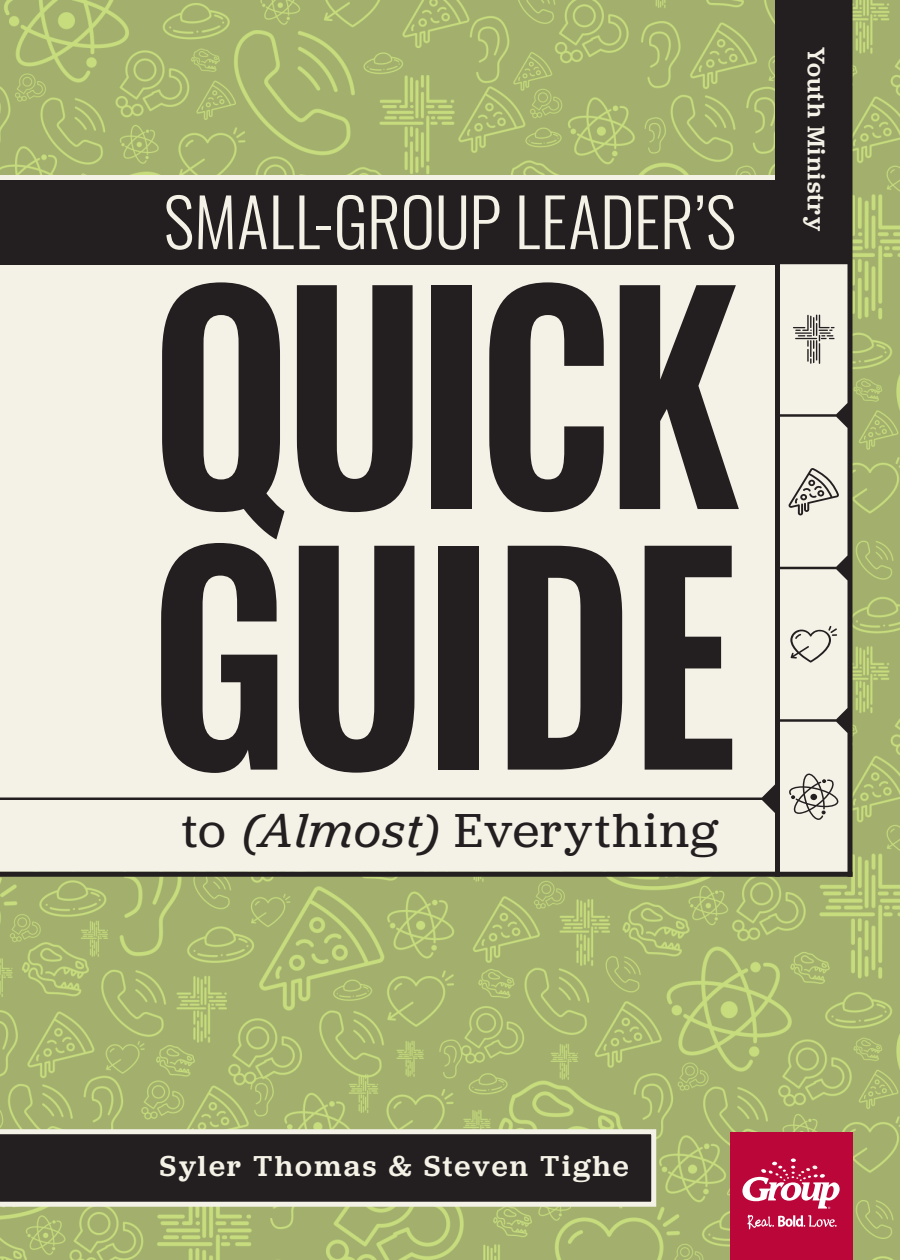
<style>
.page{position:relative;width:900px;height:1260px;background:#fff}
.page>*{position:absolute;margin:0;border:0;box-sizing:border-box;transform-origin:0 0}
.t1{font:300 66.25px "Oswald";color:#f4f2e7}
.t2{font:49.75px "Jubilat";letter-spacing:.04em;color:#231f20}
.t3{font:500 30px "Jubilat";letter-spacing:.075em;color:#f4f2e7}
.t4{font:500 25px "Jubilat";letter-spacing:.05em;color:#f4f2e7}
.s1{font-style:italic}
</style>
<div class="page">
<img style="left:0;top:0;width:900px;height:1260px">
<div style="left:0;top:175px;width:775px;height:5px;background:#f4f2e7"></div>
<div style="left:778px;top:0;width:72px;height:874px;background:#231f20"></div>
<svg style="left:0;top:1129px;width:656px;height:78px;background:#3f3c3b"></svg>
<div style="left:0;top:264px;width:775px;height:534px;background:#f4f2e7"></div>
<div style="left:0;top:800px;width:775px;height:72px;background:#f4f2e7"></div>
<div style="left:0;top:872px;width:852px;height:5px;background:#231f20"></div>
<div style="left:775px;top:0;width:5px;height:877px;background:#231f20"></div>
<hr style="left:848px;top:0;width:4px;height:877px;background:#231f20">
<svg style="left:780px;top:264px;width:68px;height:608px;background:#e6e4da"></svg>
<div style="left:730px;top:1133px;width:122px;height:127px;background:#ba0639"></div>
<svg style="left:742px;top:1158px;width:98px;height:51px"></svg>
<svg style="left:747px;top:1215px;width:90px;height:14px"></svg>
<div style="left:0;top:180px;width:780px;height:84px;background:#231f20"></div>
<svg style="left:297px;top:285px;width:116px;height:227px;background:#635f5d"></svg>
<div style="left:431px;top:285px;width:41px;height:224px;background:#231f20"></div>
<svg style="left:489px;top:282px;width:115px;height:230px;background:#74716e"></svg>
<svg style="left:620px;top:285px;width:119px;height:224px;background:#666360"></svg>
<svg style="left:161px;top:282px;width:124px;height:491px;background:#726f6b"></svg>
<svg style="left:299px;top:546px;width:115px;height:227px;background:#625f5c"></svg>
<div style="left:438px;top:546px;width:41px;height:224px;background:#231f20"></div>
<svg style="left:508px;top:546px;width:114px;height:224px;background:#54514f"></svg>
<svg style="left:645px;top:546px;width:87px;height:224px;background:#686462"></svg>
<h1 class="t1" style="left:164px;top:163px;width:574px">SMALL-GROUP LEADER’S</h1>
<p class="t4" style="left:832px;top:47px;width:185px;rotate:90deg">Youth Ministry</p>
<h2 class="t2" style="left:182px;top:799px;width:537px">to <span class="s1">(Almost)</span> Everything</h2>
<p class="t3" style="left:159px;top:1147px;width:471px">Syler Thomas &amp; Steven Tighe</p>
</div>
